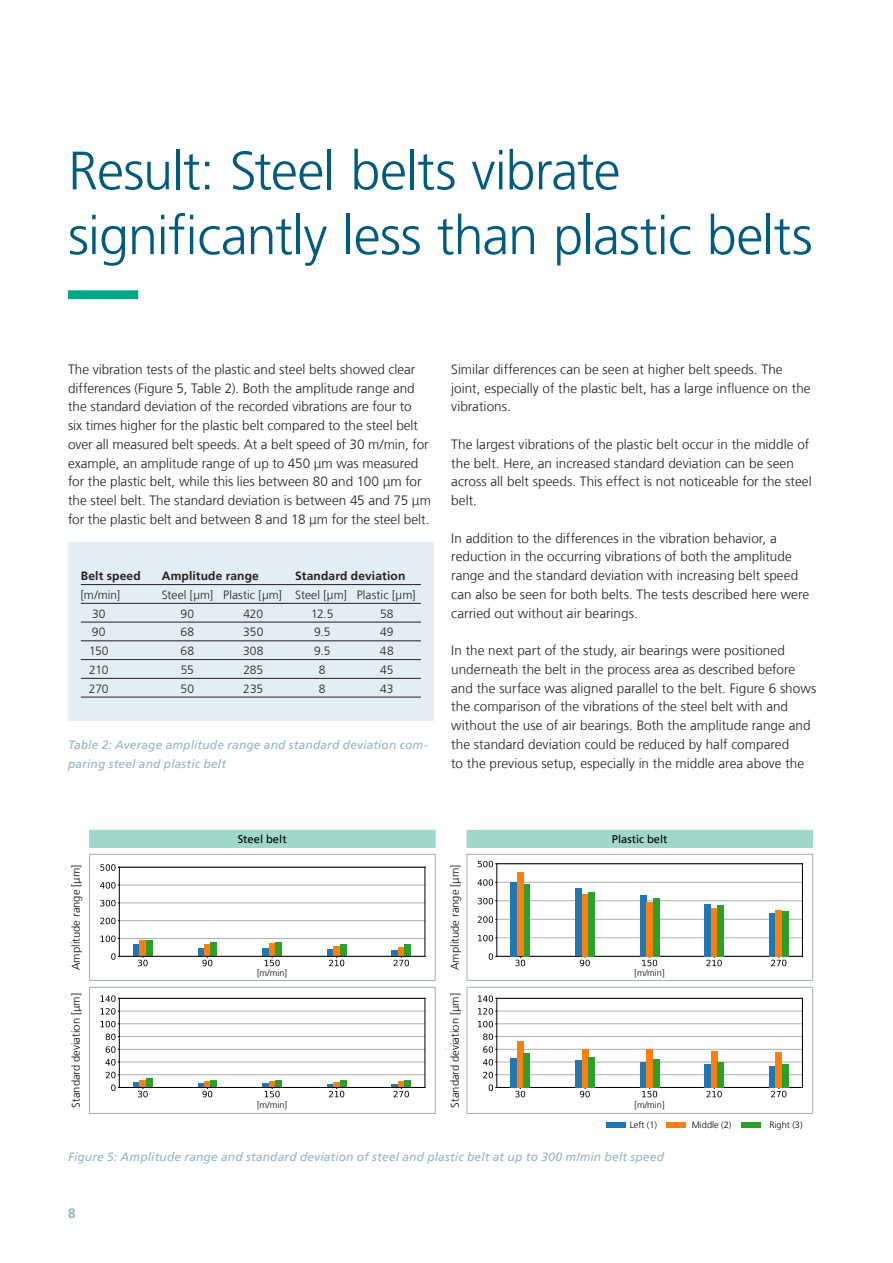
<style>
.page{position:relative;width:893px;height:1263px;background:#fff}
.page>*{position:absolute;margin:0;border:0;box-sizing:border-box;transform-origin:0 0}
.Ueberschrift_36_43_2{font:300 54px/64.8px "Frutiger LT Com";letter-spacing:-.02em;color:#005b7f}
.Fliesstext_9_12_5_sc{font:300 13.5px/18.8px "Frutiger LT Com";color:#231f20}
.t1{font:700 13.5px "Frutiger LT Com";color:#93b3c3}
.Bildtext_Marginal_8{font:italic 12px/18.8px "Frutiger LT Com";letter-spacing:.01em;color:#93b3c3}
.Tabelle_Fliesstext_8{font:300 12px "Frutiger LT Com";letter-spacing:.01em;color:#231f20}
.Tabelle_Fliesstext_8-2{font:700 12px "Frutiger LT Com";letter-spacing:.01em;color:#231f20}
.t2{font:300 11.25px "Frutiger LT Com 45";color:#000}
.t3{font:11.25px "Frutiger LT Com 55 Roman";color:#000}
.t4{font:300 9.15px "Frutiger LT Com 45";color:#000}
</style>
<div class="page">
<svg style="left:68px;top:290px;width:71px;height:9px"></svg>
<div style="left:68px;top:543px;width:366px;height:178px;background:#e2eef4"></div>
<hr style="left:81px;top:584px;width:340px;height:1px;background:#231f20">
<hr style="left:81px;top:603px;width:340px;height:1px;background:#231f20">
<hr style="left:81px;top:622px;width:340px;height:1px;background:#231f20">
<hr style="left:81px;top:641px;width:340px;height:1px;background:#231f20">
<hr style="left:81px;top:659px;width:340px;height:1px;background:#231f20">
<hr style="left:81px;top:678px;width:340px;height:1px;background:#231f20">
<hr style="left:81px;top:697px;width:340px;height:1px;background:#231f20">
<div style="left:90px;top:830px;width:345px;height:17px;background:#a2d7cb"></div>
<div style="left:89px;top:830px;width:347px;height:18px;border:1px solid #a2d7cb"></div>
<div style="left:467px;top:830px;width:346px;height:17px;background:#a2d7cb"></div>
<div style="left:466px;top:830px;width:347px;height:18px;border:1px solid #a2d7cb"></div>
<div style="left:606px;top:1122px;width:19px;height:6px;background:#1e77b5"></div>
<div style="left:666px;top:1122px;width:19px;height:6px;background:#fe7f0f"></div>
<div style="left:741px;top:1122px;width:20px;height:6px;background:#29a125"></div>
<svg style="left:89px;top:853px;width:725px;height:261px"></svg>
<div style="left:90px;top:985px;width:344px;height:124px;background:#fff"></div>
<div style="left:140px;top:1080px;width:6px;height:7px;background:#ff7f0e"></div>
<div style="left:204px;top:1081px;width:7px;height:6px;background:#ff7f0e"></div>
<div style="left:398px;top:1081px;width:7px;height:6px;background:#ff7f0e"></div>
<div style="left:146px;top:1078px;width:7px;height:9px;background:#2ca02c"></div>
<div style="left:211px;top:1080px;width:6px;height:7px;background:#2ca02c"></div>
<div style="left:275px;top:1080px;width:7px;height:7px;background:#2ca02c"></div>
<div style="left:340px;top:1080px;width:6px;height:7px;background:#2ca02c"></div>
<div style="left:405px;top:1080px;width:6px;height:7px;background:#2ca02c"></div>
<svg style="left:133px;top:1082px;width:15px;height:15px"></svg>
<svg style="left:198px;top:1083px;width:14px;height:14px"></svg>
<svg style="left:262px;top:1081px;width:18px;height:16px"></svg>
<svg style="left:327px;top:1082px;width:17px;height:15px"></svg>
<svg style="left:392px;top:1084px;width:17px;height:13px"></svg>
<svg style="left:111px;top:1084px;width:8px;height:7px"></svg>
<hr style="left:119px;top:1074px;width:306px;height:1px;background:#b0b0b0">
<svg style="left:106px;top:1072px;width:13px;height:6px"></svg>
<hr style="left:119px;top:1062px;width:306px;height:1px;background:#b0b0b0">
<svg style="left:105px;top:1059px;width:14px;height:6px"></svg>
<hr style="left:119px;top:1049px;width:306px;height:1px;background:#b0b0b0">
<svg style="left:106px;top:1046px;width:13px;height:7px"></svg>
<hr style="left:119px;top:1036px;width:306px;height:1px;background:#b0b0b0">
<svg style="left:106px;top:1033px;width:13px;height:7px"></svg>
<hr style="left:119px;top:1023px;width:306px;height:1px;background:#b0b0b0">
<svg style="left:101px;top:1021px;width:18px;height:6px"></svg>
<hr style="left:119px;top:1011px;width:306px;height:1px;background:#b0b0b0">
<svg style="left:101px;top:1008px;width:18px;height:7px"></svg>
<svg style="left:101px;top:995px;width:18px;height:7px"></svg>
<hr style="left:119px;top:998px;width:1px;height:89px;background:#000">
<hr style="left:425px;top:998px;width:1px;height:89px;background:#000">
<hr style="left:119px;top:1087px;width:306px;height:1px;background:#000">
<hr style="left:119px;top:998px;width:306px;height:1px;background:#000">
<div style="left:89px;top:987px;width:347px;height:127px;border:1px solid #a8afaf"></div>
<p class="Ueberschrift_36_43_2" style="left:68px;top:139px;width:746px">Result: Steel belts vibrate significantly less than plastic belts</p>
<p class="Fliesstext_9_12_5_sc" style="left:68px;top:360px;width:364px">The vibration tests of the plastic and steel belts showed clear differences (Figure 5, Table 2). Both the amplitude range and the standard deviation of the recorded vibrations are four to<br>six times higher for the plastic belt compared to the steel belt over all measured belt speeds. At a belt speed of 30 m/min, for example, an amplitude range of up to 450 μm was measured for the plastic belt, while this lies between 80 and 100 μm for the steel belt. The standard deviation is between 45 and 75 μm for the plastic belt and between 8 and 18 μm for the steel belt.</p>
<p class="Tabelle_Fliesstext_8-2" style="left:81px;top:569px;width:62px">Belt speed</p>
<p class="Tabelle_Fliesstext_8-2" style="left:162px;top:569px;width:99px">Amplitude range</p>
<p class="Tabelle_Fliesstext_8-2" style="left:295px;top:569px;width:112px">Standard deviation</p>
<p class="Tabelle_Fliesstext_8" style="left:81px;top:588px;width:41px">[m/min]</p>
<p class="Tabelle_Fliesstext_8" style="left:162px;top:588px;width:255px">Steel [µm] Plastic [µm] Steel [µm] Plastic [µm]</p>
<p class="Tabelle_Fliesstext_8" style="left:92px;top:606px;width:15px">30</p>
<p class="Tabelle_Fliesstext_8" style="left:180px;top:606px;width:15px">90</p>
<p class="Tabelle_Fliesstext_8" style="left:243px;top:606px;width:21px">420</p>
<p class="Tabelle_Fliesstext_8" style="left:311px;top:606px;width:24px">12.5</p>
<p class="Tabelle_Fliesstext_8" style="left:380px;top:606px;width:15px">58</p>
<p class="Tabelle_Fliesstext_8" style="left:92px;top:625px;width:15px">90</p>
<p class="Tabelle_Fliesstext_8" style="left:180px;top:625px;width:15px">68</p>
<p class="Tabelle_Fliesstext_8" style="left:243px;top:625px;width:22px">350</p>
<p class="Tabelle_Fliesstext_8" style="left:314px;top:625px;width:18px">9.5</p>
<p class="Tabelle_Fliesstext_8" style="left:380px;top:625px;width:15px">49</p>
<p class="Tabelle_Fliesstext_8" style="left:89px;top:644px;width:21px">150</p>
<p class="Tabelle_Fliesstext_8" style="left:180px;top:644px;width:15px">68</p>
<p class="Tabelle_Fliesstext_8" style="left:243px;top:644px;width:22px">308</p>
<p class="Tabelle_Fliesstext_8" style="left:314px;top:644px;width:18px">9.5</p>
<p class="Tabelle_Fliesstext_8" style="left:380px;top:644px;width:15px">48</p>
<p class="Tabelle_Fliesstext_8" style="left:89px;top:663px;width:21px">210</p>
<p class="Tabelle_Fliesstext_8" style="left:181px;top:663px;width:15px">55</p>
<p class="Tabelle_Fliesstext_8" style="left:243px;top:663px;width:21px">285</p>
<p class="Tabelle_Fliesstext_8" style="left:319px;top:663px;width:8px">8</p>
<p class="Tabelle_Fliesstext_8" style="left:380px;top:663px;width:15px">45</p>
<p class="Tabelle_Fliesstext_8" style="left:89px;top:681px;width:21px">270</p>
<p class="Tabelle_Fliesstext_8" style="left:181px;top:681px;width:15px">50</p>
<p class="Tabelle_Fliesstext_8" style="left:243px;top:681px;width:21px">235</p>
<p class="Tabelle_Fliesstext_8" style="left:319px;top:681px;width:8px">8</p>
<p class="Tabelle_Fliesstext_8" style="left:380px;top:681px;width:15px">43</p>
<p class="Bildtext_Marginal_8" style="left:68px;top:735px;width:361px">Table 2: Average amplitude range and standard deviation com&shy;paring steel and plastic belt</p>
<p class="Fliesstext_9_12_5_sc" style="left:451px;top:360px;width:361px">Similar differences can be seen at higher belt speeds. The joint, especially of the plastic belt, has a large influence on the vibrations.</p>
<p class="Fliesstext_9_12_5_sc" style="left:451px;top:435px;width:362px">The largest vibrations of the plastic belt occur in the middle of the belt. Here, an increased standard deviation can be seen across all belt speeds. This effect is not noticeable for the steel belt.</p>
<p class="Fliesstext_9_12_5_sc" style="left:451px;top:529px;width:359px">In addition to the differences in the vibration behavior, a reduction in the occurring vibrations of both the amplitude range and the standard deviation with increasing belt speed can also be seen for both belts. The tests described here were carried out without air bearings.</p>
<p class="Fliesstext_9_12_5_sc" style="left:451px;top:641px;width:367px">In the next part of the study, air bearings were positioned underneath the belt in the process area as described before and the surface was aligned parallel to the belt. Figure 6 shows the comparison of the vibrations of the steel belt with and without the use of air bearings. Both the amplitude range and the standard deviation could be reduced by half compared<br>to the previous setup, especially in the middle area above the</p>
<p class="t3" style="left:238px;top:832px;width:50px">Steel belt</p>
<p class="t3" style="left:612px;top:832px;width:57px">Plastic belt</p>
<p class="t2" style="left:69px;top:970px;width:107px;rotate:-90deg">Amplitude range [μm]</p>
<p class="t2" style="left:69px;top:1107px;width:116px;rotate:-90deg">Standard deviation [μm]</p>
<p class="t2" style="left:448px;top:970px;width:107px;rotate:-90deg">Amplitude range [μm]</p>
<p class="t2" style="left:448px;top:1107px;width:116px;rotate:-90deg">Standard deviation [μm]</p>
<p class="t4" style="left:257px;top:968px;width:32px">[m/min]</p>
<p class="t4" style="left:634px;top:968px;width:32px">[m/min]</p>
<p class="t4" style="left:257px;top:1100px;width:32px">[m/min]</p>
<p class="t4" style="left:634px;top:1100px;width:32px">[m/min]</p>
<p class="t4" style="left:630px;top:1120px;width:29px">Left (1)</p>
<p class="t4" style="left:692px;top:1120px;width:41px">Middle (2)</p>
<p class="t4" style="left:769px;top:1120px;width:35px">Right (3)</p>
<p class="Bildtext_Marginal_8" style="left:68px;top:1148px;width:597px">Figure 5: Amplitude range and standard deviation of steel and plastic belt at up to 300 m/min belt speed</p>
<p class="t1" style="left:68px;top:1205px;width:9px">8</p>
</div>
